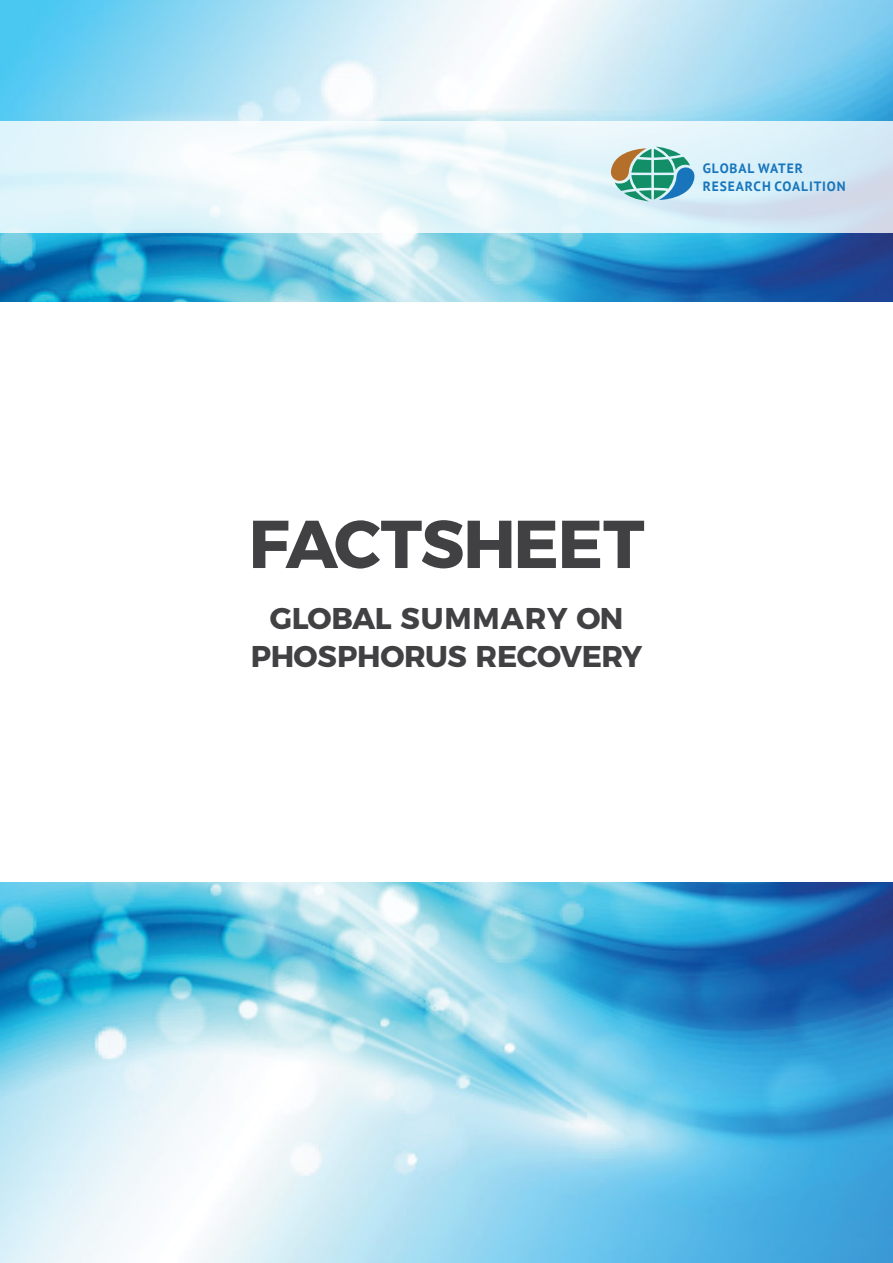
<style>
.page{position:relative;width:893px;height:1263px;background:#fff}
.page>*{position:absolute;margin:0;border:0;box-sizing:border-box;transform-origin:0 0}
.t1{font:700 67.5px "Montserrat";letter-spacing:-.02em;color:#414042}
.t2{font:700 30px/37.5px "Montserrat";letter-spacing:-.01em;color:#414042;text-align:center}
.t3{font:700 13.5px/18px "PT Sans";letter-spacing:.06em;color:#1875bc}
</style>
<div class="page">
<img style="left:0;top:0;width:893px;height:302px">
<svg style="left:0;top:121px;width:893px;height:112px"></svg>
<svg style="left:609px;top:147px;width:87px;height:54px;background:#7fb5ab"></svg>
<img style="left:0;top:882px;width:893px;height:381px">
<p class="t3" style="left:703px;top:159px;width:144px">GLOBAL WATER<br>RESEARCH COALITION</p>
<h1 class="t1" style="left:248px;top:502px;width:398px">FACTSHEET</h1>
<p class="t2" style="left:251px;top:600px;width:393px">GLOBAL SUMMARY ON<br>PHOSPHORUS RECOVERY</p>
</div>
